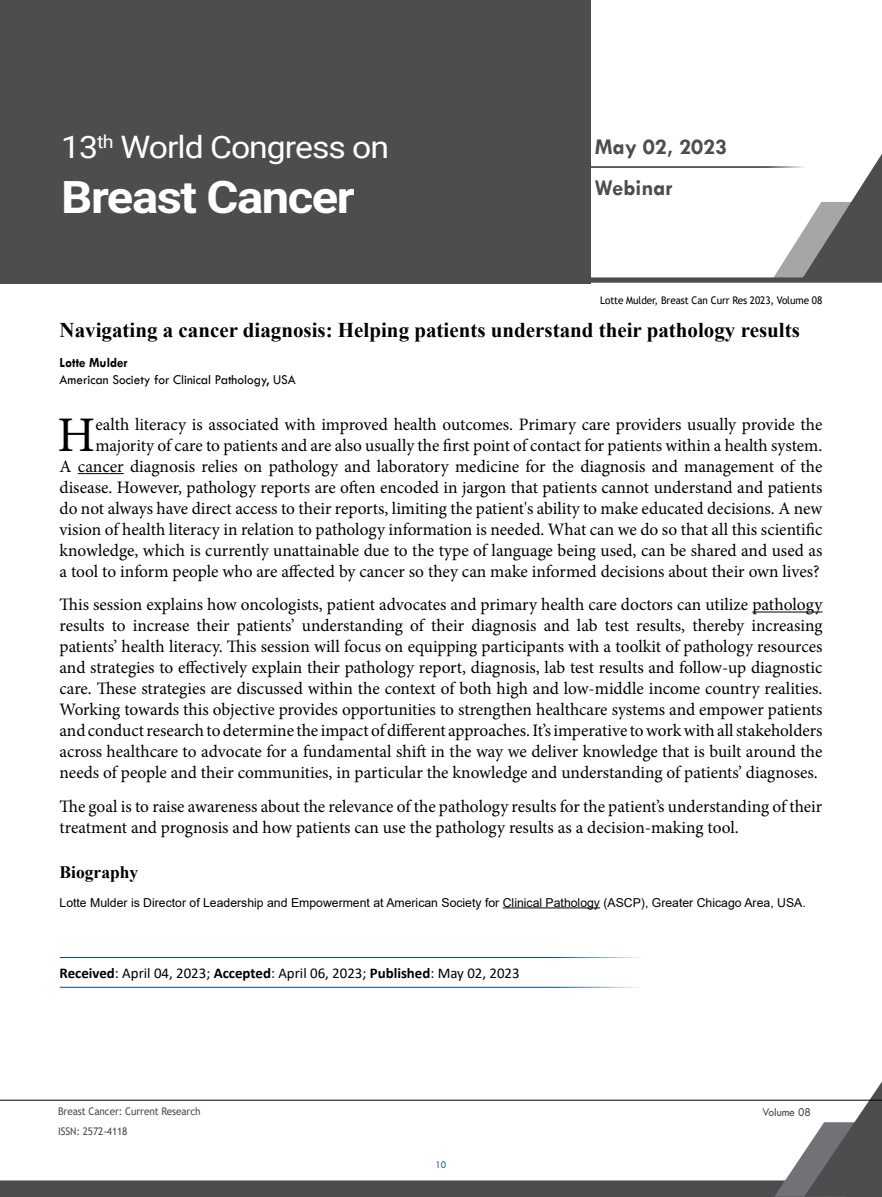
<style>
.page{position:relative;width:882px;height:1197px;background:#fff}
.page>*{position:absolute;margin:0;border:0;box-sizing:border-box;transform-origin:0 0}
.t1{font:49.88px "Minion Pro";color:#000}
.t2{font:700 44.98px "Roboto";letter-spacing:-.03em;color:#fff;scale:1.09 1}
.t3{font:30.97px "Roboto";letter-spacing:-.03em;color:#fff;scale:1.09 1}
.t4{font:700 22.75px/41.1px "Tw Cen";color:#4d4d4f}
.t5{font:700 21px "Times New Roman";color:#000}
.t6{font:17.5px/21px "Minion Pro";color:#000;text-align:right}
.t7{font:700 17.5px "Times New Roman";color:#000}
.t8{font:14.88px "Calibri";color:#000}
.t9{font:14px "Tw Cen";color:#000;scale:.95 1}
.t10{font:700 14px "Tw Cen";color:#000;scale:.95 1}
.t11{font:12.25px "Arial";color:#000}
.t12{font:12.25px "Tw Cen";letter-spacing:-.01em;color:#4d4d4f;scale:.95 1}
.t13{font:10.5px "Trebuchet MS";letter-spacing:-.01em;color:#4d4d4f;scale:.95 1}
.t14{font:10.5px "Trebuchet MS";letter-spacing:-.01em;color:#000;scale:.95 1}
.t15{font:10.5px "Tw Cen";color:#15697e;scale:.95 1}
.s1{font-weight:700}
</style>
<div class="page">
<svg style="left:0;top:1081px;width:882px;height:116px"></svg>
<hr style="left:0;top:1100px;width:882px;height:1px;background:#000">
<div style="left:0;top:0;width:590px;height:283px;background:#4d4d4f"></div>
<svg style="left:590px;top:153px;width:292px;height:130px"></svg>
<hr style="left:78px;top:473px;width:46px;height:1px;background:#000">
<hr style="left:752px;top:612px;width:70px;height:1px;background:#000">
<hr style="left:503px;top:907px;width:97px;height:1px;background:#000">
<hr style="left:60px;top:957px;width:618px;height:1px;background:#004b84">
<hr style="left:60px;top:987px;width:618px;height:1px;background:#004b84">
<h3 class="t3" style="left:61px;top:125px;width:302px">13<sup>th</sup> World Congress on</h3>
<h2 class="t2" style="left:61px;top:166px;width:271px">Breast Cancer</h2>
<h3 class="t4" style="left:595px;top:126px;width:134px">May 02, 2023<br>Webinar</h3>
<p class="t14" style="left:600px;top:293px;width:235px">Lotte Mulder, Breast Can Curr Res 2023, Volume 08</p>
<p class="t5" style="left:60px;top:314px;width:742px">Navigating a cancer diagnosis: Helping patients understand their pathology results</p>
<p class="t10" style="left:60px;top:354px;width:73px">Lotte Mulder</p>
<p class="t9" style="left:60px;top:371px;width:250px">American Society for Clinical Pathology, USA</p>
<h1 class="t1" style="left:58px;top:402px;width:39px">H</h1>
<p class="t6" style="left:60px;top:414px;width:764px">ealth literacy is associated with improved health outcomes. Primary care providers usually provide the majority of care to patients and are also usually the first point of contact for patients within a health system.<br>A cancer diagnosis relies on pathology and laboratory medicine for the diagnosis and management of the disease. However, pathology reports are often encoded in jargon that patients cannot understand and patients do not always have direct access to their reports, limiting the patient's ability to make educated decisions. A new vision of health literacy in relation to pathology information is needed. What can we do so that all this scientific knowledge, which is currently unattainable due to the type of language being used, can be shared and used as a tool to inform people who are affected by cancer so they can make informed decisions about their own lives?</p>
<p class="t6" style="left:60px;top:594px;width:765px;text-align:justify">This session explains how oncologists, patient advocates and primary health care doctors can utilize pathology results to increase their patients’ understanding of their diagnosis and lab test results, thereby increasing patients’ health literacy. This session will focus on equipping participants with a toolkit of pathology resources and strategies to effectively explain their pathology report, diagnosis, lab test results and follow-up diagnostic care. These strategies are discussed within the context of both high and low-middle income country realities.<br>Working towards this objective provides opportunities to strengthen healthcare systems and empower patients and conduct research to determine the impact of different approaches. It’s imperative to work with all stakeholders across healthcare to advocate for a fundamental shift in the way we deliver knowledge that is built around the needs of people and their communities, in particular the knowledge and understanding of patients’ diagnoses.</p>
<p class="t6" style="left:60px;top:796px;width:764px;text-align:left">The goal is to raise awareness about the relevance of the pathology results for the patient’s understanding of their treatment and prognosis and how patients can use the pathology results as a decision-making tool.</p>
<p class="t7" style="left:60px;top:860px;width:80px">Biography</p>
<p class="t11" style="left:60px;top:894px;width:748px">Lotte Mulder is Director of Leadership and Empowerment at American Society for Clinical Pathology (ASCP), Greater Chicago Area, USA.</p>
<p class="t8" style="left:60px;top:962px;width:462px"><span class="s1">Received</span>: April 04, 2023; <span class="s1">Accepted</span>: April 06, 2023; <span class="s1">Published</span>: May 02, 2023</p>
<p class="t13" style="left:58px;top:1105px;width:152px">Breast Cancer: Current Research</p>
<p class="t12" style="left:762px;top:1104px;width:53px">Volume 08</p>
<p class="t13" style="left:58px;top:1125px;width:75px">ISSN: 2572-4118</p>
<p class="t15" style="left:436px;top:1159px;width:13px">10</p>
</div>
